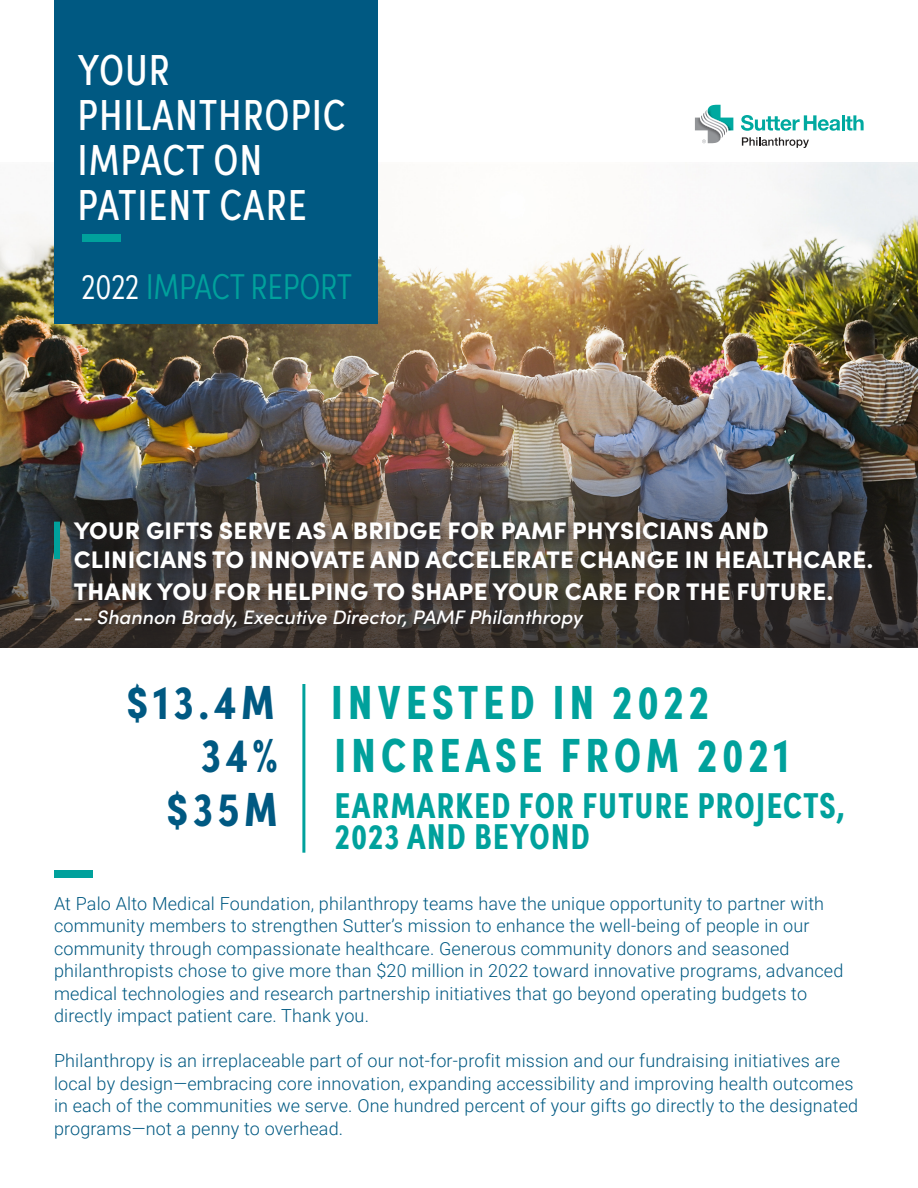
<style>
.page{position:relative;width:918px;height:1188px;background:#fff}
.page>*{position:absolute;margin:0;border:0;box-sizing:border-box;transform-origin:0 0}
.t1{font:700 48px "Sofia Pro Condensed";letter-spacing:.11em;color:#00a19c}
.t2{font:700 48px "Sofia Pro Condensed";color:#005982}
.t3{font:43.5px/45px "Sofia Pro Condensed";letter-spacing:.035em;color:#fff}
.t4{font:700 36px/31.5px "Sofia Pro Condensed";letter-spacing:.04em;color:#00a19c}
.t5{font:300 36px "Sofia Pro Condensed";letter-spacing:.01em;color:#00a19c}
.t6{font:900 24px/28.8px "Sofia Pro";letter-spacing:.01em;color:#fff}
.t7{font:italic 500 19.5px "Sofia Pro";color:#fff}
.t8{font:300 18px/22.5px "Roboto";letter-spacing:.01em;color:#005982}
.s1{color:#fff}
.s2{color:#005982}
</style>
<div class="page">
<img style="left:0;top:164px;width:918px;height:484px">
<svg style="left:742px;top:137px;width:67px;height:11px"></svg>
<svg style="left:741px;top:115px;width:123px;height:16px"></svg>
<svg style="left:695px;top:105px;width:38px;height:38px"></svg>
<div style="left:54px;top:0;width:324px;height:324px;background:#005982"></div>
<div style="left:82px;top:234px;width:39px;height:8px;background:#00a19c"></div>
<div style="left:54px;top:522px;width:6px;height:37px;background:#00a19c"></div>
<div style="left:71px;top:519px;width:814px;height:121px;background:#231f20;opacity:.75"></div>
<div style="left:54px;top:870px;width:39px;height:8px;background:#00a19c"></div>
<hr style="left:302px;top:684px;width:3px;height:169px;background:#00a19c">
<p class="t3" style="left:78px;top:45px;width:269px">YOUR<br>PHILANTHROPIC<br>IMPACT ON<br>PATIENT CARE</p>
<p class="t5" style="left:82px;top:260px;width:272px"><span class="s1">2022</span> IMPACT REPORT</p>
<p class="t6" style="left:74px;top:514px;width:801px">YOUR GIFTS SERVE AS A BRIDGE FOR PAMF PHYSICIANS AND<br>CLINICIANS TO INNOVATE AND ACCELERATE CHANGE IN HEALTHCARE.</p>
<p class="t6" style="left:74px;top:575px;width:761px">THANK YOU FOR HELPING TO SHAPE YOUR CARE FOR THE FUTURE.</p>
<p class="t7" style="left:74px;top:602px;width:511px">-- Shannon Brady, Executive Director, PAMF Philanthropy</p>
<p class="t1" style="left:127px;top:665px;width:584px"><span class="s2">$13.4M</span> INVESTED IN 2022</p>
<p class="t1" style="left:201px;top:718px;width:590px"><span class="s2">34%</span> INCREASE FROM 2021</p>
<p class="t2" style="left:167px;top:773px;width:112px">$35M</p>
<p class="t4" style="left:335px;top:787px;width:511px">EARMARKED FOR FUTURE PROJECTS,<br>2023 AND BEYOND</p>
<p class="t8" style="left:54px;top:891px;width:791px">At Palo Alto Medical Foundation, philanthropy teams have the unique opportunity to partner with community members to strengthen Sutter’s mission to enhance the well-being of people in our community through compassionate healthcare. Generous community donors and seasoned philanthropists chose to give more than $20 million in 2022 toward innovative programs, advanced medical technologies and research partnership initiatives that go beyond operating budgets to directly impact patient care. Thank you.</p>
<p class="t8" style="left:54px;top:1049px;width:806px">Philanthropy is an irreplaceable part of our not-for-profit mission and our fundraising initiatives are local by design—embracing core innovation, expanding accessibility and improving health outcomes in each of the communities we serve. One hundred percent of your gifts go directly to the designated programs—not a penny to overhead.</p>
</div>
